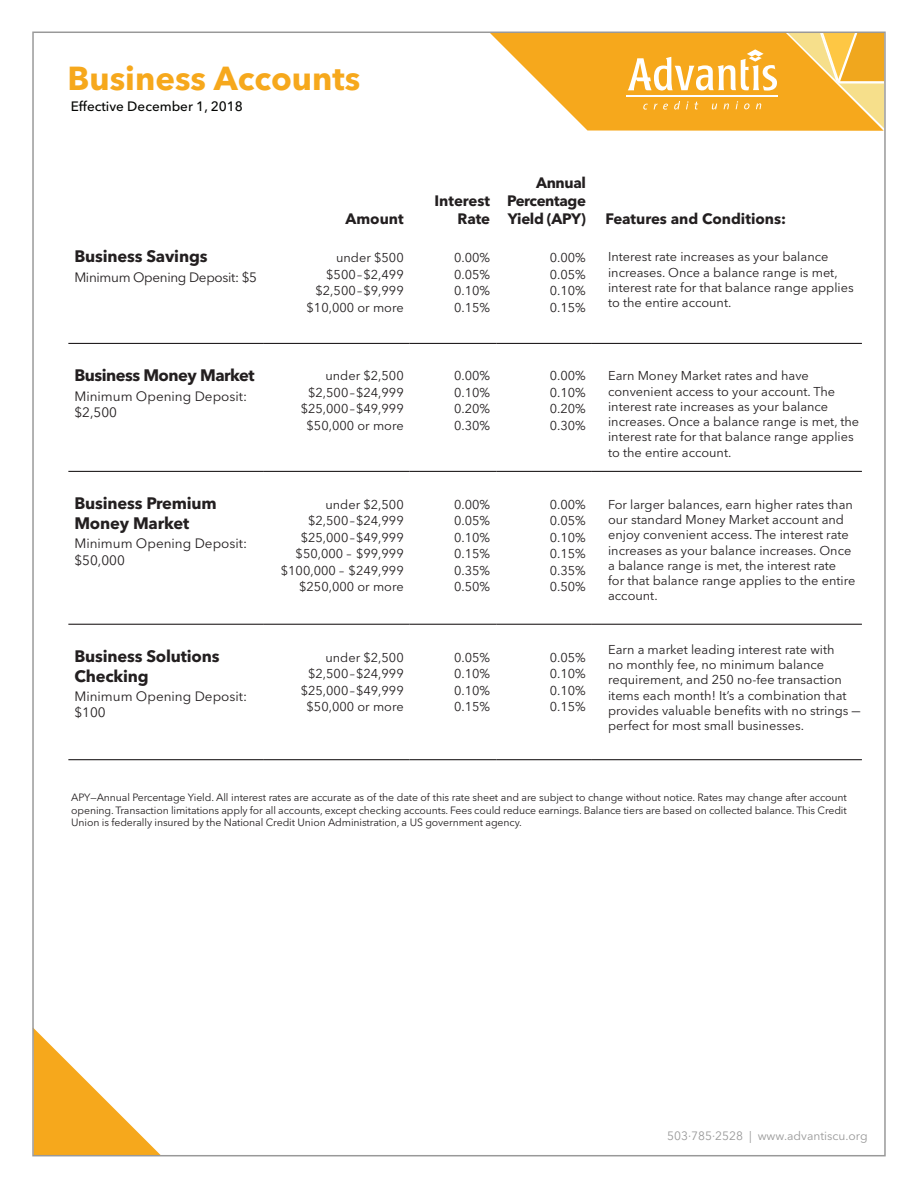
<style>
.page{position:relative;width:918px;height:1188px;background:#fff}
.page>*{position:absolute;margin:0;border:0;box-sizing:border-box;transform-origin:0 0}
.t1{font:700 33px "Avenir Next LT Pro";color:#f6a81c}
.t2{font:700 16.5px/19.8px "Avenir Next LT Pro";letter-spacing:-.01em;color:#231f20}
.t3{font:700 16.5px "Avenir Next LT Pro";letter-spacing:-.03em;color:#231f20}
.t4{font:700 15px/18px "Avenir Next LT Pro";letter-spacing:-.01em;color:#231f20;text-align:right}
.t5{font:13.5px/16.2px "Avenir Next LT Pro";color:#231f20}
.t6{font:13.5px "Avenir Next LT Pro";letter-spacing:-.025em;color:#231f20}
.t7{font:500 13.5px "Avenir Next LT Pro";color:#040503}
.t8{font:12.75px/16.5px "Avenir Next LT Pro";color:#231f20;text-align:justify}
.t9{font:12px "Avenir Next LT Pro";color:#999}
.t10{font:10.5px/12.6px "Avenir Next LT Pro";letter-spacing:-.01em;color:#231f20;text-align:justify}
.s1{font-family:"Franklin Gothic"}
</style>
<div class="page">
<svg style="left:492px;top:35px;width:391px;height:96px"></svg>
<hr style="left:626px;top:96px;width:152px;height:1px;background:#fff">
<svg style="left:35px;top:1029px;width:124px;height:124px"></svg>
<hr style="left:68px;top:471px;width:195px;height:1px;background:#231f20">
<hr style="left:592px;top:471px;width:270px;height:1px;background:#231f20">
<hr style="left:263px;top:471px;width:147px;height:1px;background:#231f20">
<hr style="left:410px;top:471px;width:86px;height:1px;background:#231f20">
<hr style="left:496px;top:471px;width:96px;height:1px;background:#231f20">
<hr style="left:68px;top:343px;width:195px;height:1px;background:#231f20">
<hr style="left:263px;top:343px;width:147px;height:1px;background:#231f20">
<hr style="left:410px;top:343px;width:86px;height:1px;background:#231f20">
<hr style="left:496px;top:343px;width:96px;height:1px;background:#231f20">
<hr style="left:592px;top:343px;width:270px;height:1px;background:#231f20">
<hr style="left:68px;top:624px;width:195px;height:1px;background:#231f20">
<hr style="left:263px;top:624px;width:147px;height:1px;background:#231f20">
<hr style="left:410px;top:624px;width:86px;height:1px;background:#231f20">
<hr style="left:496px;top:624px;width:96px;height:1px;background:#231f20">
<hr style="left:592px;top:624px;width:270px;height:1px;background:#231f20">
<hr style="left:68px;top:759px;width:195px;height:1px;background:#231f20">
<hr style="left:263px;top:759px;width:147px;height:1px;background:#231f20">
<hr style="left:410px;top:759px;width:86px;height:1px;background:#231f20">
<hr style="left:496px;top:759px;width:96px;height:1px;background:#231f20">
<hr style="left:592px;top:759px;width:270px;height:1px;background:#231f20">
<h1 class="t1" style="left:68px;top:58px;width:294px">Business Accounts</h1>
<p class="t7" style="left:71px;top:98px;width:174px">Effective December 1, 2018</p>
<p class="t4" style="left:345px;top:210px;width:60px">Amount</p>
<p class="t4" style="left:434px;top:192px;width:57px">Interest<br>Rate</p>
<p class="t4" style="left:507px;top:174px;width:80px;text-align:justify;text-indent:29px">Annual Percentage Yield (APY)</p>
<p class="t4" style="left:605px;top:210px;width:182px">Features and Conditions:</p>
<p class="t2" style="left:74px;top:246px;width:135px">Business Savings</p>
<p class="t6" style="left:74px;top:269px;width:184px">Minimum Opening Deposit: $5</p>
<p class="t3" style="left:74px;top:365px;width:182px">Business Money Market</p>
<p class="t5" style="left:74px;top:388px;width:174px">Minimum Opening Deposit: $2,500</p>
<p class="t2" style="left:74px;top:493px;width:144px">Business Premium<br>Money Market</p>
<p class="t5" style="left:74px;top:536px;width:174px">Minimum Opening Deposit: $50,000</p>
<p class="t2" style="left:74px;top:646px;width:147px">Business Solutions<br>Checking</p>
<p class="t5" style="left:74px;top:688px;width:174px">Minimum Opening Deposit: $100</p>
<p class="t8" style="left:307px;top:249px;width:99px;text-align:right">under $500 $500–$2,499 $2,500–$9,999 $10,000 or more</p>
<p class="t8" style="left:454px;top:249px;width:38px">0.00% 0.05% 0.10% 0.15%</p>
<p class="t8" style="left:550px;top:249px;width:38px">0.00% 0.05% 0.10% 0.15%</p>
<p class="t8" style="left:608px;top:249px;width:247px;line-height:15.3px;text-align:left">Interest rate increases as your balance increases. Once a balance range is met, interest rate for that balance range applies to the entire account.</p>
<p class="t8" style="left:301px;top:368px;width:105px;text-align:right">under $2,500 $2,500–$24,999 $25,000–$49,999 $50,000 or more</p>
<p class="t8" style="left:454px;top:368px;width:38px">0.00% 0.10% 0.20% 0.30%</p>
<p class="t8" style="left:550px;top:368px;width:38px">0.00% 0.10% 0.20% 0.30%</p>
<p class="t8" style="left:608px;top:368px;width:253px;line-height:15.3px;text-align:left">Earn Money Market rates and have convenient access to your account. The interest rate increases as your balance increases. Once a balance range is met, the interest rate for that balance range applies to the entire account.</p>
<p class="t8" style="left:281px;top:496px;width:124px;text-align:right">under $2,500 $2,500–$24,999 $25,000–$49,999 $50,000 – $99,999 $100,000 – $249,999 $250,000 or more</p>
<p class="t8" style="left:454px;top:496px;width:38px">0.00% 0.05% 0.10% 0.15% 0.35% 0.50%</p>
<p class="t8" style="left:550px;top:496px;width:38px">0.00% 0.05% 0.10% 0.15% 0.35% 0.50%</p>
<p class="t8" style="left:608px;top:497px;width:249px;line-height:15.3px;text-align:left">For larger balances, earn higher rates than our standard Money Market account and enjoy convenient access. The interest rate increases as your balance increases. Once a balance range is met, the interest rate for that balance range applies to the entire account.</p>
<p class="t8" style="left:301px;top:649px;width:105px;text-align:right">under $2,500 $2,500–$24,999 $25,000–$49,999 $50,000 or more</p>
<p class="t8" style="left:454px;top:649px;width:38px">0.05% 0.10% 0.10% 0.15%</p>
<p class="t8" style="left:550px;top:649px;width:38px">0.05% 0.10% 0.10% 0.15%</p>
<p class="t8" style="left:608px;top:642px;width:254px;line-height:15.3px;text-align:left">Earn a market leading interest rate with<br>no monthly fee, no minimum balance requirement, and 250 no-fee transaction items each month! It’s a combination that provides valuable benefits with no strings <span class="s1">— </span>perfect for most small businesses.</p>
<p class="t10" style="left:71px;top:791px;width:777px">APY—Annual Percentage Yield. All interest rates are accurate as of the date of this rate sheet and are subject to change without notice. Rates may change after account opening. Transaction limitations apply for all accounts, except checking accounts. Fees could reduce earnings. Balance tiers are based on collected balance. This Credit Union is federally insured by the National Credit Union Administration, a US government agency.</p>
<p class="t9" style="left:667px;top:1129px;width:202px">503·785·2528 | www.advantiscu.org</p>
</div>
